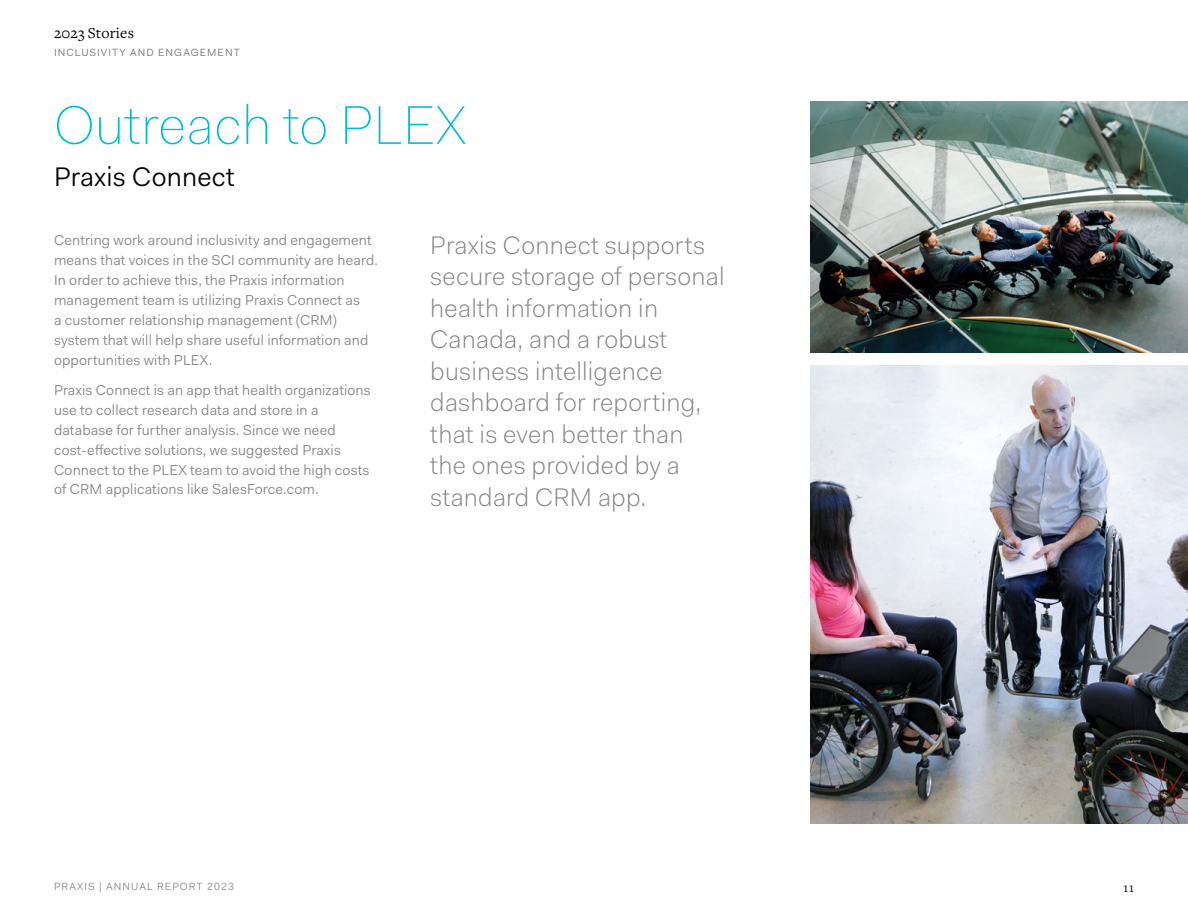
<style>
.page{position:relative;width:1188px;height:918px;background:#fff}
.page>*{position:absolute;margin:0;border:0;box-sizing:border-box;transform-origin:0 0}
.t1{font:100 54.75px "Fakt Pro";color:#00bbd2}
.t2{font:27px "Fakt Pro Blond";letter-spacing:.005em;color:#000}
.t3{font:300 25.5px/31.5px "Fakt Pro";letter-spacing:.01em;color:#808285}
.t4{font:15.75px "Freight Text";letter-spacing:.015em;color:#000}
.t5{font:14.4px/20px "Fakt Pro Blond";letter-spacing:.01em;color:#808285}
.t6{font:13.5px "Freight Text";color:#000}
.t7{font:10.5px "Fakt Pro Blond";letter-spacing:.1em;color:#6d6e71}
.t8{font:10.5px "Fakt Pro Blond";letter-spacing:.1em;color:#808285}
</style>
<div class="page">
<img style="left:810px;top:366px;width:378px;height:457px">
<img style="left:810px;top:101px;width:378px;height:252px">
<p class="t4" style="left:54px;top:24px;width:82px">2023 Stories</p>
<p class="t7" style="left:54px;top:45px;width:187px">INCLUSIVITY AND ENGAGEMENT</p>
<h1 class="t1" style="left:54px;top:88px;width:414px">Outreach to PLEX</h1>
<h2 class="t2" style="left:54px;top:159px;width:182px">Praxis Connect</h2>
<p class="t5" style="left:54px;top:230px;width:325px">Centring work around inclusivity and engagement means that voices in the SCI community are heard.<br>In order to achieve this, the Praxis information management team is utilizing Praxis Connect as<br>a customer relationship management (CRM) system that will help share useful information and opportunities with PLEX.</p>
<p class="t5" style="left:54px;top:380px;width:318px">Praxis Connect is an app that health organizations use to collect research data and store in a database for further analysis. Since we need cost-effective solutions, we suggested Praxis Connect to the PLEX team to avoid the high costs of CRM applications like SalesForce.com.</p>
<h3 class="t3" style="left:430px;top:229px;width:296px">Praxis Connect supports secure storage of personal health information in<br>Canada, and a robust business intelligence dashboard for reporting, that is even better than the ones provided by a standard CRM app.</h3>
<p class="t8" style="left:54px;top:880px;width:182px">PRAXIS | ANNUAL REPORT 2023</p>
<p class="t6" style="left:1123px;top:880px;width:12px">11</p>
</div>
